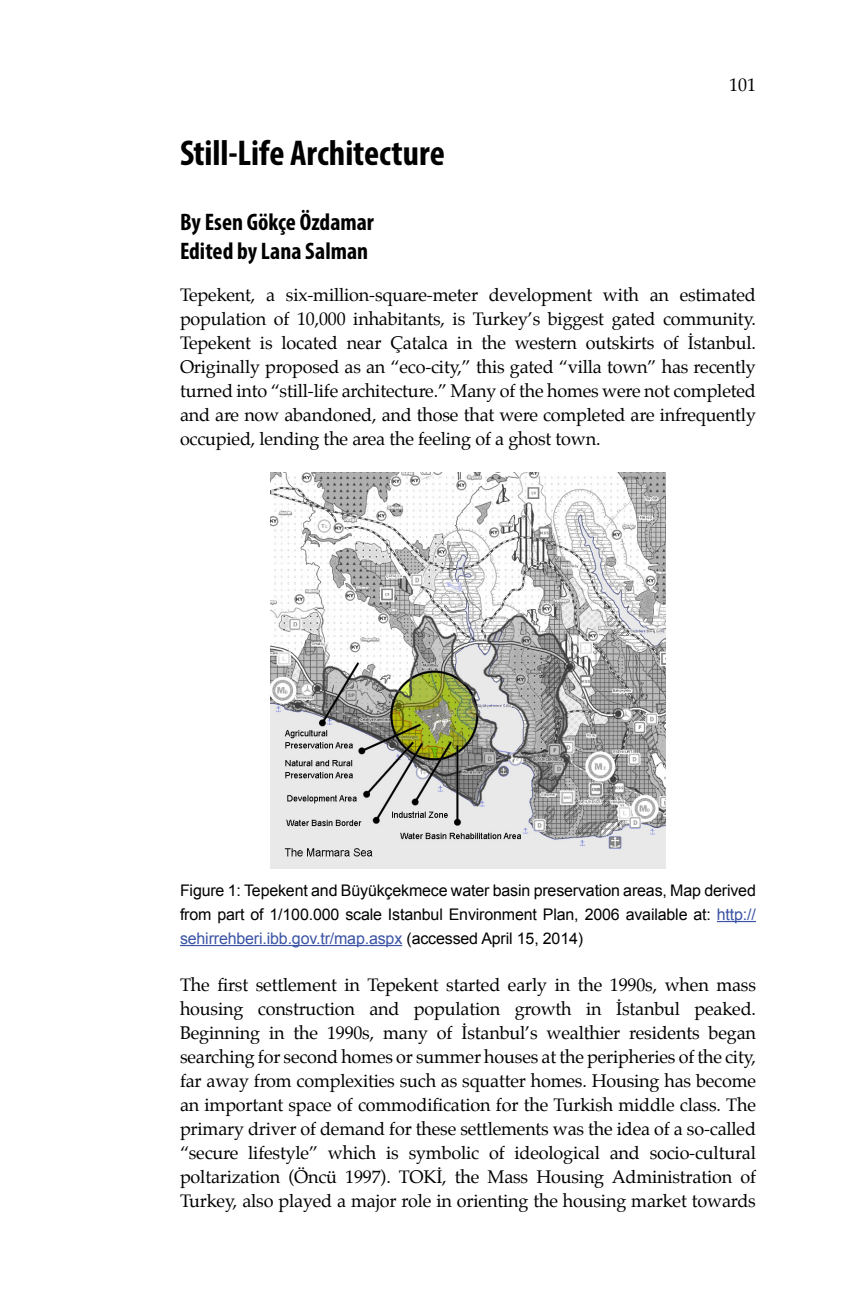
<style>
.page{position:relative;width:864px;height:1296px;background:#fff}
.page>*{position:absolute;margin:0;border:0;box-sizing:border-box;transform-origin:0 0}
.t1{font:700 condensed 36px "Myriad Pro";color:#000}
.t2{font:700 condensed 24px/28.8px "Myriad Pro";color:#000}
.t3{font:18px/24px "Palatino";letter-spacing:-.01em;color:#000;text-align:justify}
.t4{font:16px/24px "Arial";letter-spacing:-.01em;color:#000;text-align:justify}
.s1{color:#3a53a4}
</style>
<div class="page">
<hr style="left:717px;top:921px;width:39px;height:1px;background:#3a53a4">
<hr style="left:180px;top:945px;width:222px;height:1px;background:#3a53a4">
<img style="left:270px;top:473px;width:396px;height:395px">
<h1 class="t1" style="left:180px;top:131px;width:266px">Still-Life Architecture</h1>
<p class="t3" style="left:729px;top:73px;width:28px">101</p>
<h2 class="t2" style="left:180px;top:207px;width:195px">By Esen Gökçe Özdamar<br>Edited by Lana Salman</h2>
<p class="t3" style="left:180px;top:283px;width:578px">Tepekent, a six-million-square-meter development with an estimated population of 10,000 inhabitants, is Turkey’s biggest gated community.<br>Tepekent is located near Çatalca in the western outskirts of İstanbul.<br>Originally proposed as an “eco-city,” this gated “villa town” has recently turned into “still-life architecture.” Many of the homes were not completed and are now abandoned, and those that were completed are infrequently occupied, lending the area the feeling of a ghost town.</p>
<p class="t4" style="left:180px;top:878px;width:577px">Figure 1: Tepekent and Büyükçekmece water basin preservation areas, Map derived from part of 1/100.000 scale Istanbul Environment Plan, 2006 available at: <span class="s1">http:// sehirrehberi.ibb.gov.tr/map.aspx</span> (accessed April 15, 2014)</p>
<p class="t3" style="left:180px;top:973px;width:578px">The first settlement in Tepekent started early in the 1990s, when mass housing construction and population growth in İstanbul peaked.<br>Beginning in the 1990s, many of İstanbul’s wealthier residents began searching for second homes or summer houses at the peripheries of the city, far away from complexities such as squatter homes. Housing has become an important space of commodification for the Turkish middle class. The primary driver of demand for these settlements was the idea of a so-called “secure lifestyle” which is symbolic of ideological and socio-cultural poltarization (Öncü 1997). TOKİ, the Mass Housing Administration of Turkey, also played a major role in orienting the housing market towards</p>
</div>
